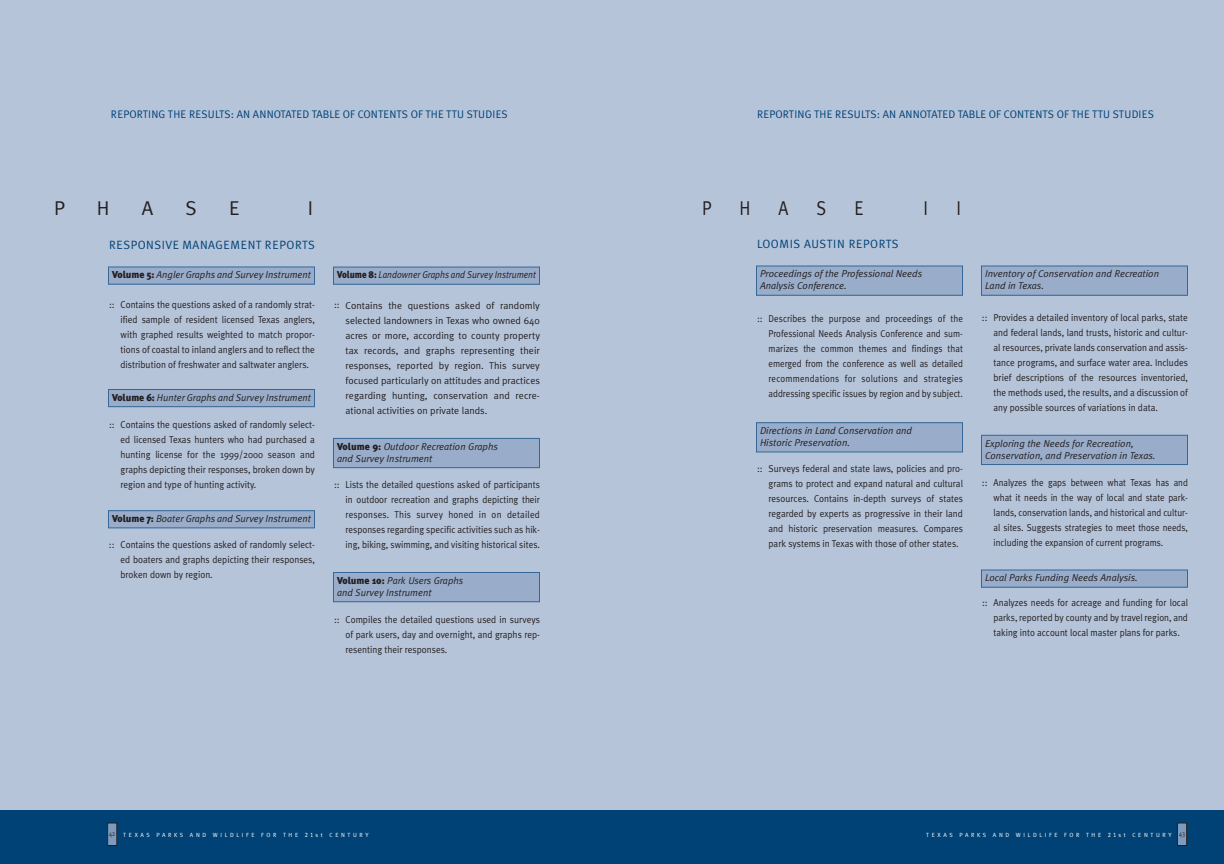
<style>
.page{position:relative;width:1224px;height:864px;background:#fff}
.page>*{position:absolute;margin:0;border:0;box-sizing:border-box;transform-origin:0 0}
.t1{font:20px "Meta Plus Normal";color:#231f1f;scale:.87 1}
.t2{font:20px "Meta Plus Normal";color:#231f1f}
.t3{font:12px "Meta Plus Normal";letter-spacing:.045em;color:#004275}
.t4{font:11px "Meta Plus Normal";color:#004275}
.t5{font:10px/15px "Meta Plus Normal";color:#231f1f;text-align:justify;scale:.93 1}
.t6{font:italic 10px/12px "Meta Plus Normal";color:#231f1f}
.t7{font:italic 10px "Meta Plus Normal";color:#231f1f;scale:.9 1}
.t8{font:6px "Meta Plus Normal";letter-spacing:.435em;color:#fff}
.s1{font-family:"Meta Plus";font-weight:900;font-style:normal}
.s2{font-size:8.1px}
</style>
<div class="page">
<div style="left:0;top:0;width:648px;height:864px;background:#b6c4da"></div>
<div style="left:648px;top:0;width:576px;height:864px;background:#b6c4da"></div>
<div style="left:108px;top:390px;width:206px;height:17px;background:#99adcb"></div>
<div style="left:108px;top:389px;width:207px;height:18px;border:1px solid #346795"></div>
<div style="left:334px;top:267px;width:206px;height:17px;background:#99adcb"></div>
<div style="left:333px;top:267px;width:207px;height:18px;border:1px solid #346795"></div>
<div style="left:648px;top:810px;width:576px;height:54px;background:#004275"></div>
<div style="left:1177px;top:823px;width:10px;height:23px;background:#7e9abd"></div>
<div style="left:1177px;top:822px;width:10px;height:24px;border:1px solid #231f1f"></div>
<div style="left:0;top:810px;width:648px;height:54px;background:#004275"></div>
<div style="left:108px;top:823px;width:9px;height:23px;background:#7e9abd"></div>
<div style="left:107px;top:822px;width:10px;height:24px;border:1px solid #231f1f"></div>
<div style="left:108px;top:267px;width:206px;height:17px;background:#99adcb"></div>
<div style="left:108px;top:266px;width:207px;height:19px;border:1px solid #346795"></div>
<div style="left:108px;top:511px;width:206px;height:17px;background:#99adcb"></div>
<div style="left:108px;top:510px;width:207px;height:18px;border:1px solid #346795"></div>
<div style="left:334px;top:438px;width:206px;height:30px;background:#99adcb"></div>
<div style="left:333px;top:438px;width:207px;height:30px;border:1px solid #346795"></div>
<div style="left:334px;top:572px;width:206px;height:30px;background:#99adcb"></div>
<div style="left:333px;top:572px;width:207px;height:30px;border:1px solid #346795"></div>
<div style="left:756px;top:266px;width:206px;height:29px;background:#99adcb"></div>
<div style="left:756px;top:266px;width:207px;height:30px;border:1px solid #346795"></div>
<div style="left:756px;top:423px;width:206px;height:29px;background:#99adcb"></div>
<div style="left:756px;top:422px;width:207px;height:30px;border:1px solid #346795"></div>
<div style="left:982px;top:266px;width:206px;height:29px;background:#99adcb"></div>
<div style="left:981px;top:266px;width:207px;height:30px;border:1px solid #346795"></div>
<div style="left:982px;top:435px;width:206px;height:30px;background:#99adcb"></div>
<div style="left:981px;top:435px;width:207px;height:30px;border:1px solid #346795"></div>
<div style="left:982px;top:570px;width:206px;height:17px;background:#99adcb"></div>
<div style="left:981px;top:570px;width:207px;height:18px;border:1px solid #346795"></div>
<p class="t4" style="left:111px;top:110px;width:398px">REPORTING THE RESULTS: AN ANNOTATED TABLE OF CONTENTS OF THE TTU STUDIES</p>
<p class="t4" style="left:757px;top:110px;width:398px">REPORTING THE RESULTS: AN ANNOTATED TABLE OF CONTENTS OF THE TTU STUDIES</p>
<h1 class="t2" style="left:54px;top:200px;width:12px">P</h1>
<h1 class="t2" style="left:97px;top:200px;width:14px">H</h1>
<h1 class="t2" style="left:142px;top:200px;width:13px">A</h1>
<h1 class="t2" style="left:186px;top:200px;width:13px">S</h1>
<h1 class="t2" style="left:229px;top:200px;width:12px">E</h1>
<h1 class="t2" style="left:308px;top:200px;width:7px">I</h1>
<h1 class="t1" style="left:702px;top:200px;width:12px">P</h1>
<h1 class="t1" style="left:739px;top:200px;width:14px">H</h1>
<h1 class="t1" style="left:778px;top:200px;width:13px">A</h1>
<h1 class="t1" style="left:816px;top:200px;width:13px">S</h1>
<h1 class="t1" style="left:855px;top:200px;width:12px">E</h1>
<h1 class="t1" style="left:924px;top:200px;width:7px">I</h1>
<h1 class="t1" style="left:956px;top:200px;width:7px">I</h1>
<p class="t3" style="left:109px;top:240px;width:207px">RESPONSIVE MANAGEMENT REPORTS</p>
<p class="t6" style="left:112px;top:270px;width:200px"><span class="s1">Volume 5:</span> Angler Graphs and Survey Instrument</p>
<p class="t5" style="left:121px;top:298px;width:211px;text-indent:-12px">:: Contains the questions asked of a randomly strat&shy;ified sample of resident licensed Texas anglers, with graphed results weighted to match propor&shy;tions of coastal to inland anglers and to reflect the distribution of freshwater and saltwater anglers.</p>
<p class="t6" style="left:109px;top:391px;width:131px"><span class="s1">Volume 2:</span> Focus Group Report</p>
<p class="t5" style="left:121px;top:418px;width:211px;text-indent:-12px">:: Contains the questions asked of randomly select&shy;ed licensed Texas hunters who had purchased a hunting license for the 1999/2000 season and graphs depicting their responses, broken down by region and type of hunting activity.</p>
<p class="t6" style="left:112px;top:393px;width:201px"><span class="s1">Volume 6:</span> Hunter Graphs and Survey Instrument</p>
<p class="t6" style="left:112px;top:514px;width:200px"><span class="s1">Volume 7:</span> Boater Graphs and Survey Instrument</p>
<p class="t5" style="left:121px;top:538px;width:211px;text-indent:-12px">:: Contains the questions asked of randomly select&shy;ed boaters and graphs depicting their responses, broken down by region.</p>
<p class="t7" style="left:337px;top:271px;width:223px"><span class="s1">Volume 8:</span> Landowner Graphs and Survey Instrument</p>
<p class="t5" style="left:346px;top:299px;width:211px;text-indent:-12px">:: Contains the questions asked of randomly selected landowners in Texas who owned 640 acres or more, according to county property tax records, and graphs representing their responses, reported by region. This survey focused particularly on attitudes and practices regarding hunting, conservation and recre&shy;ational activities on private lands.</p>
<p class="t6" style="left:337px;top:441px;width:162px"><span class="s1">Volume 9:</span> Outdoor Recreation Graphs and Survey Instrument</p>
<p class="t5" style="left:346px;top:478px;width:211px;text-indent:-12px">:: Lists the detailed questions asked of participants in outdoor recreation and graphs depicting their responses. This survey honed in on detailed responses regarding specific activities such as hik&shy;ing, biking, swimming, and visiting historical sites.</p>
<p class="t6" style="left:337px;top:576px;width:128px"><span class="s1">Volume 10:</span> Park Users Graphs and Survey Instrument</p>
<p class="t5" style="left:346px;top:613px;width:211px;text-indent:-12px">:: Compiles the detailed questions used in surveys of park users, day and overnight, and graphs rep&shy;resenting their responses.</p>
<p class="t3" style="left:757px;top:240px;width:143px">LOOMIS AUSTIN REPORTS</p>
<p class="t6" style="left:760px;top:269px;width:164px">Proceedings of the Professional Needs<br>Analysis Conference.</p>
<p class="t5" style="left:769px;top:313px;width:211px;text-indent:-12px">:: Describes the purpose and proceedings of the Professional Needs Analysis Conference and sum&shy;marizes the common themes and findings that emerged from the conference as well as detailed recommendations for solutions and strategies addressing specific issues by region and by subject.</p>
<p class="t6" style="left:760px;top:426px;width:154px">Directions in Land Conservation and<br>Historic Preservation.</p>
<p class="t5" style="left:769px;top:463px;width:211px;text-indent:-12px">:: Surveys federal and state laws, policies and pro&shy;grams to protect and expand natural and cultural resources. Contains in-depth surveys of states regarded by experts as progressive in their land and historic preservation measures. Compares park systems in Texas with those of other states.</p>
<p class="t6" style="left:985px;top:269px;width:176px">Inventory of Conservation and Recreation<br>Land in Texas.</p>
<p class="t5" style="left:994px;top:311px;width:211px;text-indent:-12px">:: Provides a detailed inventory of local parks, state and federal lands, land trusts, historic and cultur&shy;al resources, private lands conservation and assis&shy;tance programs, and surface water area. Includes brief descriptions of the resources inventoried, the methods used, the results, and a discussion of any possible sources of variations in data.</p>
<p class="t6" style="left:985px;top:438px;width:172px">Exploring the Needs for Recreation,<br>Conservation, and Preservation in Texas.</p>
<p class="t5" style="left:994px;top:476px;width:211px;text-indent:-12px">:: Analyzes the gaps between what Texas has and what it needs in the way of local and state park&shy;lands, conservation lands, and historical and cultur&shy;al sites. Suggests strategies to meet those needs, including the expansion of current programs.</p>
<p class="t6" style="left:985px;top:573px;width:154px">Local Parks Funding Needs Analysis.</p>
<p class="t5" style="left:994px;top:596px;width:211px;text-indent:-12px">:: Analyzes needs for acreage and funding for local parks, reported by county and by travel region, and taking into account local master plans for parks.</p>
<p class="t8" style="left:109px;top:833px;width:261px"><sup>42</sup> TEXAS PARKS AND WILDLIFE FOR THE <span class="s2">21</span> st CENTURY</p>
<p class="t8" style="left:926px;top:833px;width:260px">TEXAS PARKS AND WILDLIFE FOR THE <span class="s2">21</span> st CENTURY <sup>43</sup></p>
</div>
